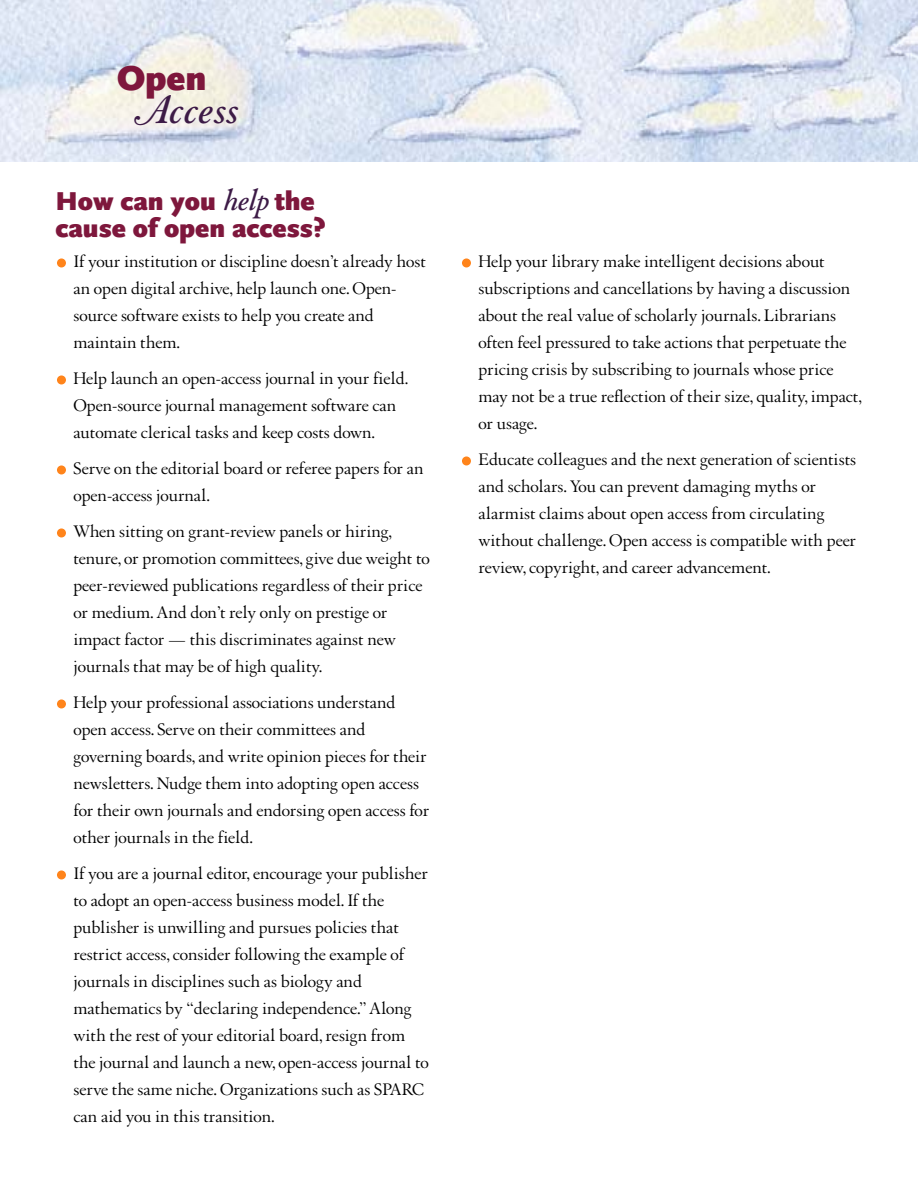
<style>
.page{position:relative;width:918px;height:1188px;background:#fff}
.page>*{position:absolute;margin:0;border:0;box-sizing:border-box;transform-origin:0 0}
.t1{font:italic 700 42px "Augereau";color:#3c1a46}
.t2{font:900 36px "Scala Sans";color:#7e173c}
.t3{font:900 27px/27px "Scala Sans";color:#7e173c}
.t4{font:18px/27px "Augereau";color:#000}
.s1{font-family:"Augereau Bold Alt Ital";font-weight:400;font-style:normal}
.s2{font-family:"Augereau";font-weight:700;font-style:italic;font-size:31.5px;color:#3c1a46}
</style>
<div class="page">
<img style="left:0;top:0;width:918px;height:162px">
<div style="left:57px;top:870px;width:9px;height:9px;background:#ff841b;border-radius:50%"></div>
<div style="left:57px;top:699px;width:9px;height:9px;background:#ff841b;border-radius:50%"></div>
<div style="left:57px;top:528px;width:9px;height:9px;background:#ff841b;border-radius:50%"></div>
<div style="left:57px;top:465px;width:9px;height:9px;background:#ff841b;border-radius:50%"></div>
<div style="left:57px;top:375px;width:9px;height:9px;background:#ff841b;border-radius:50%"></div>
<div style="left:57px;top:258px;width:9px;height:9px;background:#ff841b;border-radius:50%"></div>
<div style="left:462px;top:456px;width:9px;height:9px;background:#ff841b;border-radius:50%"></div>
<div style="left:462px;top:258px;width:9px;height:9px;background:#ff841b;border-radius:50%"></div>
<h2 class="t2" style="left:117px;top:64px;width:91px">Open</h2>
<h1 class="t1" style="left:130px;top:93px;width:109px"><span class="s1">A</span>ccess</h1>
<h3 class="t3" style="left:56px;top:190px;width:272px">How can you <span class="s2">help</span> the cause of open access?</h3>
<p class="t4" style="left:74px;top:250px;width:354px">If your institution or discipline doesn’t already host an open digital archive, help launch one. Open&shy;source software exists to help you create and maintain them.</p>
<p class="t4" style="left:74px;top:367px;width:336px">Help launch an open-access journal in your field.<br>Open-source journal management software can automate clerical tasks and keep costs down.</p>
<p class="t4" style="left:74px;top:457px;width:351px">Serve on the editorial board or referee papers for an open-access journal.</p>
<p class="t4" style="left:74px;top:520px;width:358px">When sitting on grant-review panels or hiring, tenure, or promotion committees, give due weight to peer-reviewed publications regardless of their price or medium. And don’t rely only on prestige or impact factor — this discriminates against new journals that may be of high quality.</p>
<p class="t4" style="left:74px;top:691px;width:357px">Help your professional associations understand open access. Serve on their committees and governing boards, and write opinion pieces for their newsletters. Nudge them into adopting open access for their own journals and endorsing open access for other journals in the field.</p>
<p class="t4" style="left:74px;top:862px;width:357px">If you are a journal editor, encourage your publisher to adopt an open-access business model. If the publisher is unwilling and pursues policies that restrict access, consider following the example of journals in disciplines such as biology and mathematics by “declaring independence.” Along with the rest of your editorial board, resign from the journal and launch a new, open-access journal to serve the same niche. Organizations such as SPARC can aid you in this transition.</p>
<p class="t4" style="left:478px;top:250px;width:385px">Help your library make intelligent decisions about subscriptions and cancellations by having a discussion about the real value of scholarly journals. Librarians often feel pressured to take actions that perpetuate the pricing crisis by subscribing to journals whose price may not be a true reflection of their size, quality, impact, or usage.</p>
<p class="t4" style="left:478px;top:448px;width:379px">Educate colleagues and the next generation of scientists and scholars. You can prevent damaging myths or alarmist claims about open access from circulating without challenge. Open access is compatible with peer review, copyright, and career advancement.</p>
</div>
